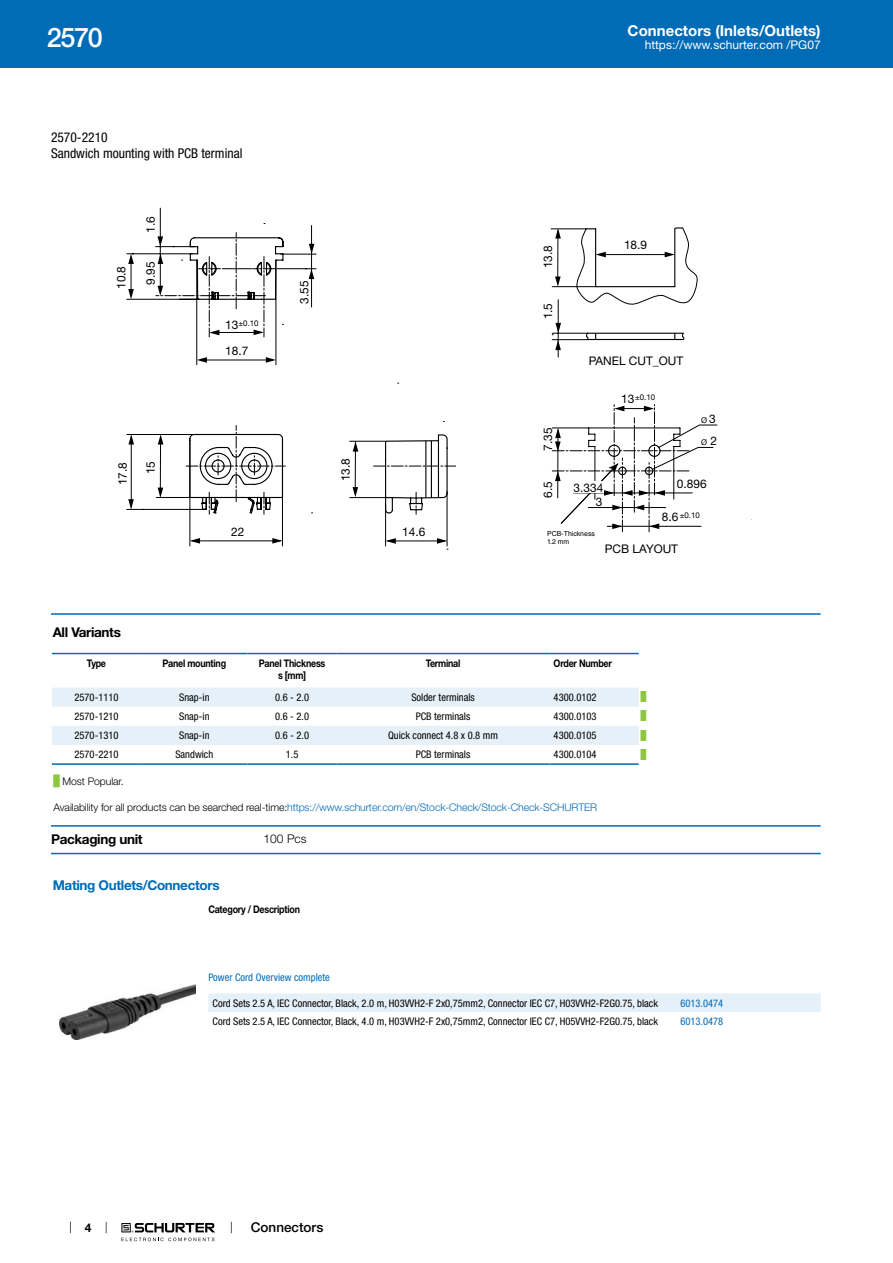
<style>
.page{position:relative;width:893px;height:1263px;background:#fff}
.page>*{position:absolute;margin:0;border:0;box-sizing:border-box;transform-origin:0 0}
.t1{font:500 27px "Helvetica Neue LT";color:#fff}
.t2{font:700 15px "Helvetica Neue LT";color:#fff}
.t3{font:condensed 13.5px/15.8px "Helvetica Neue LT";color:#000}
.t4{font:700 13.5px "Helvetica Neue LT";letter-spacing:-.025em;color:#000}
.t5{font:700 13.5px "Helvetica Neue LT";letter-spacing:-.025em;color:#006bb6}
.t6{font:500 13.5px "Helvetica Neue LT";color:#000}
.t7{font:12px "Helvetica Neue LT";color:#fff}
.t8{font:300 12px "Helvetica Neue LT";color:#000}
.t9{font:700 12px "Helvetica Neue LT";color:#000}
.t10{font:11.85px "Helvetica Neue LT";color:#000}
.t11{font:condensed 10.5px "Helvetica Neue LT";color:#000}
.t12{font:300 10.5px "Helvetica Neue LT";letter-spacing:-.01em;color:#006bb6}
.t13{font:700 10.5px/12.6px "Helvetica Neue LT";letter-spacing:-.025em;color:#000;text-align:center;scale:.85 1}
.t14{font:condensed 10.5px "Helvetica Neue LT";color:#006bb6}
.t15{font:300 10.5px "Helvetica Neue LT";letter-spacing:-.01em;color:#000}
.t16{font:9px "Arial Unicode MS";color:#8dc63f}
.t17{font:7.95px "Helvetica Neue LT";color:#000}
.t18{font:6.9px/8.2px "Helvetica LT Std";color:#000}
.s1{font-size:11.85px}
.s2{font-family:"Arial Unicode MS";font-weight:400;color:#8dc63f}
.s3{color:#000}
</style>
<div class="page">
<svg style="left:70px;top:1221px;width:1px;height:12px"></svg>
<svg style="left:121px;top:1223px;width:94px;height:18px"></svg>
<div style="left:0;top:0;width:893px;height:68px;background:#006bb6"></div>
<svg style="left:126px;top:208px;width:524px;height:342px"></svg>
<svg style="left:437px;top:538px;width:10px;height:6px"></svg>
<svg style="left:386px;top:538px;width:10px;height:6px"></svg>
<svg style="left:272px;top:538px;width:10px;height:6px"></svg>
<svg style="left:190px;top:538px;width:10px;height:6px"></svg>
<svg style="left:266px;top:357px;width:10px;height:6px"></svg>
<svg style="left:197px;top:357px;width:10px;height:6px"></svg>
<svg style="left:158px;top:434px;width:5px;height:10px"></svg>
<svg style="left:158px;top:488px;width:5px;height:10px"></svg>
<svg style="left:186px;top:425px;width:270px;height:89px"></svg>
<svg style="left:309px;top:244px;width:5px;height:10px"></svg>
<svg style="left:309px;top:269px;width:5px;height:10px"></svg>
<svg style="left:128px;top:434px;width:6px;height:10px"></svg>
<svg style="left:128px;top:499px;width:6px;height:10px"></svg>
<svg style="left:128px;top:289px;width:6px;height:10px"></svg>
<svg style="left:128px;top:254px;width:6px;height:10px"></svg>
<svg style="left:156px;top:233px;width:119px;height:104px"></svg>
<svg style="left:551px;top:227px;width:167px;height:305px"></svg>
<div style="left:571px;top:481px;width:32px;height:11px;background:#fff"></div>
<hr style="left:51px;top:613px;width:770px;height:2px;background:#006bb6">
<svg style="left:52px;top:654px;width:587px;height:1px"></svg>
<svg style="left:52px;top:687px;width:587px;height:58px"></svg>
<hr style="left:52px;top:653px;width:89px;height:1px;background:#006bb6">
<hr style="left:141px;top:653px;width:106px;height:1px;background:#006bb6">
<hr style="left:247px;top:653px;width:90px;height:1px;background:#006bb6">
<hr style="left:337px;top:653px;width:212px;height:1px;background:#006bb6">
<hr style="left:549px;top:653px;width:90px;height:1px;background:#006bb6">
<hr style="left:52px;top:763px;width:89px;height:2px;background:#006bb6">
<hr style="left:141px;top:763px;width:106px;height:2px;background:#006bb6">
<hr style="left:247px;top:763px;width:90px;height:2px;background:#006bb6">
<hr style="left:337px;top:763px;width:212px;height:2px;background:#006bb6">
<hr style="left:549px;top:763px;width:90px;height:2px;background:#006bb6">
<hr style="left:51px;top:825px;width:770px;height:2px;background:#006bb6">
<hr style="left:51px;top:853px;width:770px;height:1px;background:#006bb6">
<img style="left:60px;top:984px;width:135px;height:55px">
<div style="left:208px;top:993px;width:613px;height:19px;background:#e6f0f8"></div>
<h1 class="t1" style="left:47px;top:21px;width:57px">2570</h1>
<p class="t3" style="left:51px;top:130px;width:193px">2570-2210<br>Sandwich mounting with PCB terminal</p>
<p class="t10" style="left:114px;top:289px;width:25px;rotate:-90deg">10.8</p>
<p class="t10" style="left:143px;top:233px;width:18px;rotate:-90deg">1.6</p>
<p class="t10" style="left:143px;top:285px;width:25px;rotate:-90deg">9.95</p>
<p class="t10" style="left:115px;top:485px;width:25px;rotate:-90deg">17.8</p>
<p class="t10" style="left:143px;top:474px;width:15px;rotate:-90deg">15</p>
<p class="t17" style="left:239px;top:318px;width:22px">±0.10</p>
<p class="t10" style="left:225px;top:318px;width:15px">13</p>
<p class="t10" style="left:225px;top:343px;width:25px">18.7</p>
<p class="t10" style="left:231px;top:524px;width:15px">22</p>
<p class="t10" style="left:297px;top:304px;width:25px;rotate:-90deg">3.55</p>
<p class="t10" style="left:338px;top:481px;width:25px;rotate:-90deg">13.8</p>
<p class="t10" style="left:402px;top:524px;width:25px">14.6</p>
<h2 class="t2" style="left:628px;top:21px;width:195px">Connectors (Inlets/Outlets)</h2>
<p class="t7" style="left:645px;top:38px;width:178px">https://www.schurter.com /PG07</p>
<p class="t10" style="left:541px;top:268px;width:25px;rotate:-90deg">13.8</p>
<p class="t10" style="left:541px;top:319px;width:18px;rotate:-90deg">1.5</p>
<p class="t10" style="left:541px;top:451px;width:25px;rotate:-90deg">7.35</p>
<p class="t10" style="left:541px;top:498px;width:18px;rotate:-90deg">6.5</p>
<p class="t10" style="left:624px;top:238px;width:25px">18.9</p>
<p class="t10" style="left:589px;top:354px;width:96px">PANEL CUT_OUT</p>
<p class="t10" style="left:574px;top:480px;width:31px">3.334</p>
<p class="t10" style="left:596px;top:494px;width:8px">3</p>
<p class="t17" style="left:621px;top:393px;width:36px"><span class="s1">13</span>±0.10</p>
<p class="t17" style="left:701px;top:415px;width:16px">Ø <span class="s1">3</span></p>
<p class="t17" style="left:701px;top:438px;width:17px">Ø <span class="s1">2</span></p>
<p class="t10" style="left:677px;top:476px;width:31px">0.896</p>
<p class="t17" style="left:680px;top:510px;width:22px">±0.10</p>
<p class="t10" style="left:662px;top:510px;width:18px">8.6</p>
<p class="t18" style="left:547px;top:529px;width:49px">PCB-Thickness<br>1.2 mm</p>
<p class="t10" style="left:605px;top:541px;width:75px">PCB LAYOUT</p>
<p class="t4" style="left:53px;top:623px;width:70px">All Variants</p>
<p class="t13" style="left:87px;top:656px;width:24px">Type</p>
<p class="t13" style="left:162px;top:656px;width:76px">Panel mounting</p>
<p class="t13" style="left:259px;top:656px;width:80px">Panel Thickness s [mm]</p>
<p class="t13" style="left:426px;top:656px;width:42px">Terminal</p>
<p class="t13" style="left:554px;top:656px;width:70px">Order Number</p>
<p class="t11" style="left:75px;top:691px;width:46px">2570-1110</p>
<p class="t11" style="left:179px;top:691px;width:32px">Snap-in</p>
<p class="t11" style="left:275px;top:691px;width:35px">0.6 - 2.0</p>
<p class="t11" style="left:411px;top:691px;width:65px">Solder terminals</p>
<p class="t11" style="left:554px;top:691px;width:44px">4300.0102</p>
<p class="t16" style="left:641px;top:691px;width:7px">█</p>
<p class="t11" style="left:75px;top:710px;width:46px">2570-1210</p>
<p class="t11" style="left:179px;top:710px;width:32px">Snap-in</p>
<p class="t11" style="left:275px;top:710px;width:35px">0.6 - 2.0</p>
<p class="t11" style="left:416px;top:710px;width:56px">PCB terminals</p>
<p class="t11" style="left:554px;top:710px;width:44px">4300.0103</p>
<p class="t16" style="left:641px;top:710px;width:7px">█</p>
<p class="t11" style="left:75px;top:729px;width:46px">2570-1310</p>
<p class="t11" style="left:179px;top:729px;width:32px">Snap-in</p>
<p class="t11" style="left:275px;top:729px;width:35px">0.6 - 2.0</p>
<p class="t11" style="left:388px;top:729px;width:111px">Quick connect 4.8 x 0.8 mm</p>
<p class="t11" style="left:554px;top:729px;width:44px">4300.0105</p>
<p class="t16" style="left:641px;top:729px;width:7px">█</p>
<p class="t11" style="left:75px;top:748px;width:46px">2570-2210</p>
<p class="t11" style="left:175px;top:748px;width:39px">Sandwich</p>
<p class="t11" style="left:286px;top:748px;width:14px">1.5</p>
<p class="t11" style="left:416px;top:748px;width:56px">PCB terminals</p>
<p class="t11" style="left:554px;top:748px;width:44px">4300.0104</p>
<p class="t16" style="left:641px;top:748px;width:7px">█</p>
<p class="t15" style="left:54px;top:775px;width:72px"><span class="s2">█</span> Most Popular.</p>
<p class="t12" style="left:54px;top:801px;width:545px"><span class="s3">Availability for all products can be searched real-time:</span>https://www.schurter.com/en/Stock-Check/Stock-Check-SCHURTER</p>
<p class="t4" style="left:51px;top:831px;width:93px">Packaging unit</p>
<p class="t8" style="left:264px;top:831px;width:44px">100 Pcs</p>
<p class="t5" style="left:53px;top:876px;width:168px">Mating Outlets/Connectors</p>
<p class="t13" style="left:208px;top:902px;width:109px">Category / Description</p>
<p class="t9" style="left:85px;top:1220px;width:8px">4</p>
<p class="t14" style="left:208px;top:971px;width:123px">Power Cord Overview complete</p>
<p class="t11" style="left:213px;top:997px;width:447px">Cord Sets 2.5 A, IEC Connector, Black, 2.0 m, H03VVH2-F 2x0,75mm2, Connector IEC C7, H03VVH2-F2G0.75, black</p>
<p class="t14" style="left:680px;top:997px;width:44px">6013.0474</p>
<p class="t11" style="left:213px;top:1015px;width:447px">Cord Sets 2.5 A, IEC Connector, Black, 4.0 m, H03VVH2-F 2x0,75mm2, Connector IEC C7, H05VVH2-F2G0.75, black</p>
<p class="t14" style="left:680px;top:1015px;width:44px">6013.0478</p>
<p class="t6" style="left:251px;top:1219px;width:74px">Connectors</p>
</div>
